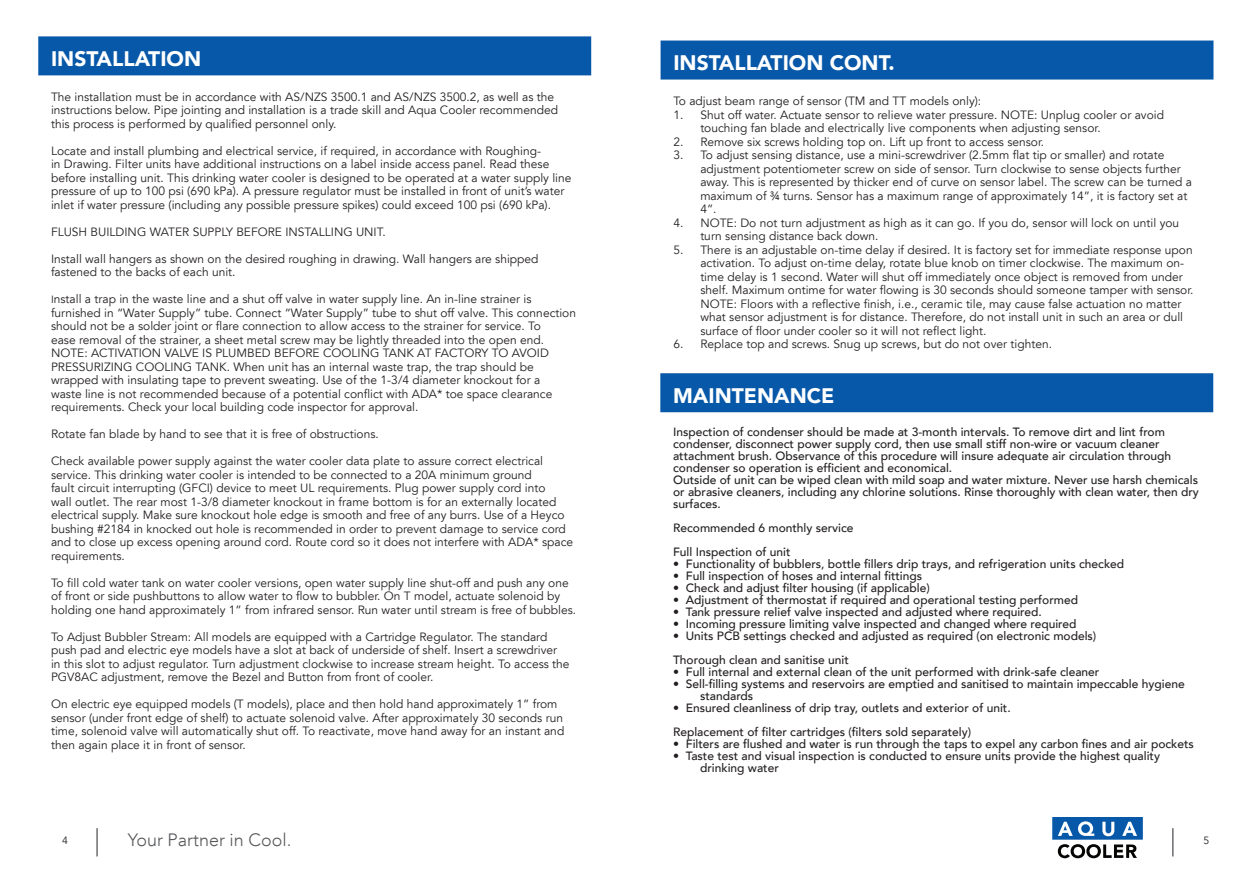
<style>
.page{position:relative;width:1259px;height:893px;background:#fff}
.page>*{position:absolute;margin:0;border:0;box-sizing:border-box;transform-origin:0 0}
.Heading_1{font:900 21px "Avenir LT";color:#fff}
.t1{font:300 17.85px "Avenir LT";color:#57585a}
.Paragraph_Style_1{font:12px/13.5px "Avenir LT";color:#231f20}
.Bullets{font:500 12px/12px "Avenir LT";color:#231f20}
.t2{font:10.5px "Avenir LT";color:#231f20}
.s1{font-size:10.5px}
</style>
<div class="page">
<hr style="left:96px;top:828px;width:2px;height:28px;background:#6c6d70">
<svg style="left:1172px;top:828px;width:1px;height:28px"></svg>
<svg style="left:1052px;top:817px;width:90px;height:41px"></svg>
<div style="left:38px;top:36px;width:553px;height:39px;background:#0758a8"></div>
<div style="left:660px;top:41px;width:553px;height:39px;background:#0758a8"></div>
<div style="left:660px;top:373px;width:553px;height:39px;background:#0758a8"></div>
<p class="Heading_1" style="left:51px;top:46px;width:152px">INSTALLATION</p>
<p class="Paragraph_Style_1" style="left:51px;top:90px;width:508px">The installation must be in accordance with AS/NZS 3500.1 and AS/NZS 3500.2, as well as the instructions below. Pipe jointing and installation is a trade skill and Aqua Cooler recommended this process is performed by qualified personnel only.</p>
<p class="Paragraph_Style_1" style="left:51px;top:144px;width:522px">Locate and install plumbing and electrical service, if required, in accordance with Roughing-<br>in Drawing. Filter units have additional instructions on a label inside access panel. Read these before installing unit. This drinking water cooler is designed to be operated at a water supply line pressure of up to 100 psi (690 kPa). A pressure regulator must be installed in front of unit’s water inlet if water pressure (including any possible pressure spikes) could exceed 100 psi (690 kPa).</p>
<p class="Paragraph_Style_1" style="left:51px;top:225px;width:336px">FLUSH BUILDING WATER SUPPLY BEFORE INSTALLING UNIT.</p>
<p class="Paragraph_Style_1" style="left:51px;top:252px;width:489px">Install wall hangers as shown on the desired roughing in drawing. Wall hangers are shipped fastened to the backs of each unit.</p>
<p class="Paragraph_Style_1" style="left:51px;top:293px;width:526px"><span class="s1">I</span>nstall a trap in the waste line and a shut off valve in water supply line. An in-line strainer is furnished in “Water Supply” tube. Connect “Water Supply” tube to shut off valve. This connection should not be a solder joint or flare connection to allow access to the strainer for service. To<br>ease removal of the strainer, a sheet metal screw may be lightly threaded into the open end.<br>NOTE: ACTIVATION VALVE IS PLUMBED BEFORE COOLING TANK AT FACTORY TO AVOID PRESSURIZING COOLING TANK. When unit has an internal waste trap, the trap should be wrapped with insulating tape to prevent sweating. Use of the 1-3/4 diameter knockout for a<br>waste line is not recommended because of a potential conflict with ADA* toe space clearance requirements. Check your local building code inspector for approval.</p>
<p class="Paragraph_Style_1" style="left:51px;top:428px;width:329px">Rotate fan blade by hand to see that it is free of obstructions.</p>
<p class="Paragraph_Style_1" style="left:51px;top:455px;width:524px">Check available power supply against the water cooler data plate to assure correct electrical service. This drinking water cooler is intended to be connected to a 20A minimum ground<br>fault circuit interrupting (GFCI) device to meet UL requirements. Plug power supply cord into<br>wall outlet. The rear most 1-3/8 diameter knockout in frame bottom is for an externally located electrical supply. Make sure knockout hole edge is smooth and free of any burrs. Use of a Heyco bushing #2184 in knocked out hole is recommended in order to prevent damage to service cord and to close up excess opening around cord. Route cord so it does not interfere with ADA* space requirements.</p>
<p class="Paragraph_Style_1" style="left:51px;top:576px;width:527px">To fill cold water tank on water cooler versions, open water supply line shut-off and push any one of front or side pushbuttons to allow water to flow to bubbler. On T model, actuate solenoid by holding one hand approximately 1” from infrared sensor. Run water until stream is free of bubbles.</p>
<p class="Paragraph_Style_1" style="left:51px;top:630px;width:520px">To Adjust Bubbler Stream: All models are equipped with a Cartridge Regulator. The standard push pad and electric eye models have a slot at back of underside of shelf. Insert a screwdriver in this slot to adjust regulator. Turn adjustment clockwise to increase stream height. To access the PGV8AC adjustment, remove the Bezel and Button from front of cooler.</p>
<p class="Paragraph_Style_1" style="left:51px;top:698px;width:515px">On electric eye equipped models (T models), place and then hold hand approximately 1” from sensor (under front edge of shelf) to actuate solenoid valve. After approximately 30 seconds run time, solenoid valve will automatically shut off. To reactivate, move hand away for an instant and then again place it in front of sensor.</p>
<p class="Heading_1" style="left:673px;top:50px;width:223px">INSTALLATION CONT.</p>
<p class="Paragraph_Style_1" style="left:673px;top:95px;width:309px">To adjust beam range of sensor (TM and TT models only):</p>
<p class="Paragraph_Style_1" style="left:700px;top:108px;width:465px;text-indent:-27px">1. Shut off water. Actuate sensor to relieve water pressure. NOTE: Unplug cooler or avoid touching fan blade and electrically live components when adjusting sensor.</p>
<p class="Paragraph_Style_1" style="left:673px;top:135px;width:372px">2. Remove six screws holding top on. Lift up front to access sensor.</p>
<p class="Paragraph_Style_1" style="left:700px;top:149px;width:493px;text-indent:-27px">3. To adjust sensing distance, use a mini-screwdriver (2.5mm flat tip or smaller) and rotate adjustment potentiometer screw on side of sensor. Turn clockwise to sense objects further away. This is represented by thicker end of curve on sensor label. The screw can be turned a maximum of ¾ turns. Sensor has a maximum range of approximately 14”, it is factory set at 4”.</p>
<p class="Paragraph_Style_1" style="left:700px;top:216px;width:480px;text-indent:-27px">4. NOTE: Do not turn adjustment as high as it can go. If you do, sensor will lock on until you turn sensing distance back down.</p>
<p class="Paragraph_Style_1" style="left:700px;top:243px;width:495px;text-indent:-27px">5. There is an adjustable on-time delay if desired. It is factory set for immediate response upon activation. To adjust on-time delay, rotate blue knob on timer clockwise. The maximum on&shy;time delay is 1 second. Water will shut off immediately once object is removed from under shelf. Maximum ontime for water flowing is 30 seconds should someone tamper with sensor.<br>NOTE: Floors with a reflective finish, i.e., ceramic tile, may cause false actuation no matter what sensor adjustment is for distance. Therefore, do not install unit in such an area or dull surface of floor under cooler so it will not reflect light.</p>
<p class="Paragraph_Style_1" style="left:673px;top:338px;width:380px">6. Replace top and screws. Snug up screws, but do not over tighten.</p>
<p class="Heading_1" style="left:673px;top:383px;width:163px">MAINTENANCE</p>
<p class="Bullets" style="left:673px;top:426px;width:499px">Inspection of condenser should be made at 3-month intervals. To remove dirt and lint from condenser, disconnect power supply cord, then use small stiff non-wire or vacuum cleaner attachment brush. Observance of this procedure will insure adequate air circulation through condenser so operation is efficient and economical.</p>
<p class="Bullets" style="left:673px;top:474px;width:527px;text-align:justify">Outside of unit can be wiped clean with mild soap and water mixture. Never use harsh chemicals or abrasive cleaners, including any chlorine solutions. Rinse thoroughly with clean water, then dry surfaces.</p>
<p class="Bullets" style="left:673px;top:522px;width:182px">Recommended 6 monthly service</p>
<p class="Bullets" style="left:673px;top:546px;width:119px">Full Inspection of unit</p>
<p class="Bullets" style="left:673px;top:558px;width:453px">• Functionality of bubblers, bottle fillers drip trays, and refrigeration units checked</p>
<p class="Bullets" style="left:673px;top:570px;width:251px">• Full inspection of hoses and internal fittings</p>
<p class="Bullets" style="left:673px;top:582px;width:258px">• Check and adjust filter housing (if applicable)</p>
<p class="Bullets" style="left:673px;top:594px;width:406px">• Adjustment of thermostat if required and operational testing performed</p>
<p class="Bullets" style="left:673px;top:606px;width:370px">• Tank pressure relief valve inspected and adjusted where required.</p>
<p class="Bullets" style="left:673px;top:618px;width:405px">• Incoming pressure limiting valve inspected and changed where required</p>
<p class="Bullets" style="left:673px;top:630px;width:425px">• Units PCB settings checked and adjusted as required (on electronic models)</p>
<p class="Bullets" style="left:673px;top:654px;width:177px">Thorough clean and sanitise unit</p>
<p class="Bullets" style="left:673px;top:666px;width:428px">• Full internal and external clean of the unit performed with drink-safe cleaner</p>
<p class="Bullets" style="left:700px;top:678px;width:486px;text-indent:-27px">• Sell-filling systems and reservoirs are emptied and sanitised to maintain impeccable hygiene standards</p>
<p class="Bullets" style="left:673px;top:702px;width:339px">• Ensured cleanliness of drip tray, outlets and exterior of unit.</p>
<p class="Bullets" style="left:673px;top:726px;width:300px">Replacement of filter cartridges (filters sold separately)</p>
<p class="Bullets" style="left:673px;top:738px;width:522px">• Filters are flushed and water is run through the taps to expel any carbon fines and air pockets</p>
<p class="Bullets" style="left:700px;top:750px;width:461px;text-indent:-27px">• Taste test and visual inspection is conducted to ensure units provide the highest quality drinking water</p>
<p class="t2" style="left:62px;top:834px;width:7px">4</p>
<h2 class="t1" style="left:128px;top:830px;width:165px">Your Partner in Cool.</h2>
<p class="t2" style="left:1203px;top:834px;width:7px">5</p>
</div>
